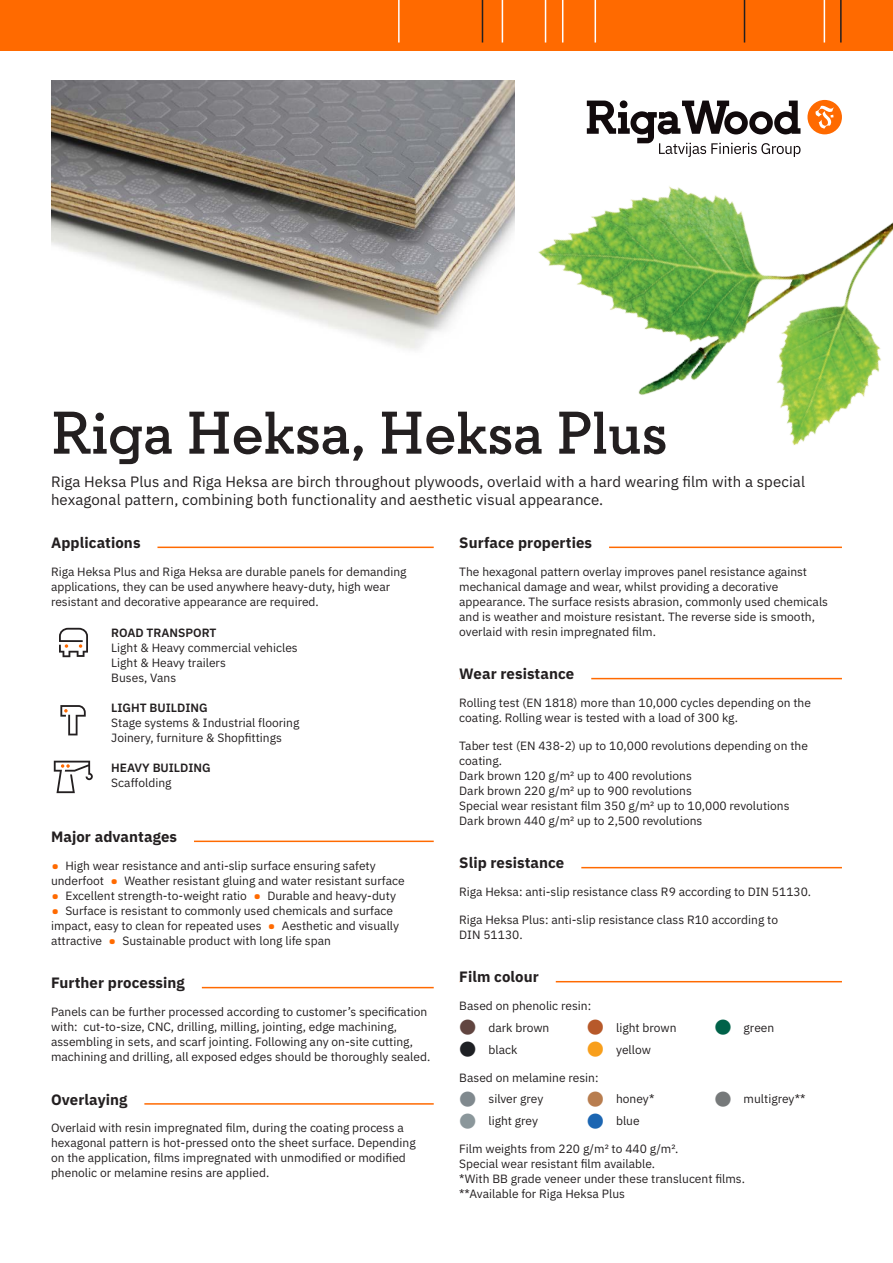
<style>
.page{position:relative;width:893px;height:1263px;background:#fff}
.page>*{position:absolute;margin:0;border:0;box-sizing:border-box;transform-origin:0 0}
.Nosaukums{font:600 60px "Regular Slab";letter-spacing:.005em;color:#231f20}
.ievadteksts{font:15px/18px "IBM Plex Sans";letter-spacing:.005em;color:#231f20}
.Sadaļa{font:700 15px "IBM Plex Sans";letter-spacing:.005em;color:#231f20}
.pamatteksts__6{font:12px/15px "IBM Plex Sans";color:#231f20}
.pamatteksts__3{font:12px/15px "IBM Plex Sans";color:#231f20}
.tabula{font:12px "IBM Plex Sans";color:#231f20}
.Virsraksts_tabulā{font:600 12px "IBM Plex Sans";color:#231f20}
.s1{font-size:21px;color:#ff6a00}
</style>
<div class="page">
<div style="left:0;top:0;width:893px;height:51px;background:#ff6a00"></div>
<hr style="left:398px;top:0;width:2px;height:43px;background:#fff">
<img style="left:475px;top:0;width:418px;height:549px">
<hr style="left:51px;top:547px;width:383px;height:1px;background:#ff6a00">
<div style="left:51px;top:544px;width:106px;height:7px;background:#fff"></div>
<hr style="left:51px;top:840px;width:383px;height:2px;background:#ff6a00">
<div style="left:51px;top:838px;width:143px;height:7px;background:#fff"></div>
<hr style="left:51px;top:987px;width:383px;height:1px;background:#ff6a00">
<div style="left:51px;top:984px;width:151px;height:7px;background:#fff"></div>
<hr style="left:51px;top:1103px;width:383px;height:2px;background:#ff6a00">
<div style="left:51px;top:1100px;width:93px;height:8px;background:#fff"></div>
<hr style="left:459px;top:547px;width:383px;height:1px;background:#ff6a00">
<div style="left:459px;top:544px;width:150px;height:7px;background:#fff"></div>
<hr style="left:459px;top:678px;width:383px;height:1px;background:#ff6a00">
<div style="left:459px;top:675px;width:132px;height:8px;background:#fff"></div>
<hr style="left:459px;top:867px;width:383px;height:1px;background:#ff6a00">
<div style="left:459px;top:864px;width:122px;height:8px;background:#fff"></div>
<hr style="left:459px;top:981px;width:383px;height:1px;background:#ff6a00">
<div style="left:459px;top:978px;width:97px;height:8px;background:#fff"></div>
<svg style="left:59px;top:628px;width:29px;height:29px"></svg>
<svg style="left:60px;top:705px;width:26px;height:30px"></svg>
<svg style="left:54px;top:761px;width:39px;height:32px"></svg>
<img style="left:51px;top:81px;width:463px;height:303px">
<p class="Nosaukums" style="left:51px;top:396px;width:618px">Riga Heksa, Heksa Plus</p>
<p class="ievadteksts" style="left:51px;top:471px;width:755px">Riga Heksa Plus and Riga Heksa are birch throughout plywoods, overlaid with a hard wearing film with a special hexagonal pattern, combining both functionality and aesthetic visual appearance.</p>
<p class="Sadaļa" style="left:51px;top:531px;width:91px">Applications</p>
<p class="pamatteksts__3" style="left:51px;top:563px;width:357px">Riga Heksa Plus and Riga Heksa are durable panels for demanding applications, they can be used anywhere heavy-duty, high wear resistant and decorative appearance are required.</p>
<p class="Virsraksts_tabulā" style="left:111px;top:623px;width:107px">ROAD TRANSPORT</p>
<p class="tabula" style="left:111px;top:639px;width:188px">Light &amp; Heavy commercial vehicles</p>
<p class="tabula" style="left:111px;top:654px;width:116px">Light &amp; Heavy trailers</p>
<p class="tabula" style="left:111px;top:669px;width:66px">Buses, Vans</p>
<p class="Virsraksts_tabulā" style="left:111px;top:698px;width:98px">LIGHT BUILDING</p>
<p class="tabula" style="left:111px;top:714px;width:190px">Stage systems &amp; Industrial flooring</p>
<p class="tabula" style="left:111px;top:729px;width:172px">Joinery, furniture &amp; Shopfittings</p>
<p class="Virsraksts_tabulā" style="left:111px;top:758px;width:101px">HEAVY BUILDING</p>
<p class="tabula" style="left:111px;top:774px;width:62px">Scaffolding</p>
<p class="Sadaļa" style="left:459px;top:531px;width:134px">Surface properties</p>
<p class="pamatteksts__6" style="left:459px;top:563px;width:370px">The hexagonal pattern overlay improves panel resistance against mechanical damage and wear, whilst providing a decorative appearance. The surface resists abrasion, commonly used chemicals and is weather and moisture resistant. The reverse side is smooth, overlaid with resin impregnated film.</p>
<p class="Sadaļa" style="left:459px;top:662px;width:117px">Wear resistance</p>
<p class="pamatteksts__3" style="left:459px;top:694px;width:353px">Rolling test (EN 1818) more than 10,000 cycles depending on the coating. Rolling wear is tested with a load of 300 kg.</p>
<p class="pamatteksts__6" style="left:459px;top:737px;width:350px">Taber test (EN 438-2) up to 10,000 revolutions depending on the coating.</p>
<p class="pamatteksts__6" style="left:459px;top:767px;width:234px">Dark brown 120 g/m² up to 400 revolutions</p>
<p class="pamatteksts__6" style="left:459px;top:782px;width:234px">Dark brown 220 g/m² up to 900 revolutions</p>
<p class="pamatteksts__6" style="left:459px;top:797px;width:332px">Special wear resistant film 350 g/m² up to 10,000 revolutions</p>
<p class="pamatteksts__6" style="left:459px;top:812px;width:245px">Dark brown 440 g/m² up to 2,500 revolutions</p>
<p class="Sadaļa" style="left:459px;top:851px;width:107px">Slip resistance</p>
<p class="pamatteksts__3" style="left:459px;top:883px;width:353px">Riga Heksa: anti-slip resistance class R9 according to DIN 51130.</p>
<p class="pamatteksts__6" style="left:459px;top:911px;width:320px">Riga Heksa Plus: anti-slip resistance class R10 according to<br>DIN 51130.</p>
<p class="Sadaļa" style="left:459px;top:965px;width:81px">Film colour</p>
<p class="pamatteksts__6" style="left:459px;top:997px;width:133px">Based on phenolic resin:</p>
<p class="pamatteksts__3" style="left:488px;top:1019px;width:62px">dark brown</p>
<p class="pamatteksts__3" style="left:616px;top:1019px;width:62px">light brown</p>
<p class="pamatteksts__3" style="left:744px;top:1019px;width:32px">green</p>
<p class="pamatteksts__3" style="left:488px;top:1041px;width:30px">black</p>
<p class="pamatteksts__3" style="left:616px;top:1041px;width:36px">yellow</p>
<p class="pamatteksts__6" style="left:459px;top:1069px;width:141px">Based on melamine resin:</p>
<p class="pamatteksts__3" style="left:488px;top:1091px;width:56px">silver grey</p>
<p class="pamatteksts__3" style="left:616px;top:1091px;width:40px">honey*</p>
<p class="pamatteksts__3" style="left:744px;top:1091px;width:63px">multigrey**</p>
<p class="pamatteksts__3" style="left:488px;top:1112px;width:51px">light grey</p>
<p class="pamatteksts__3" style="left:616px;top:1112px;width:25px">blue</p>
<p class="pamatteksts__6" style="left:459px;top:1141px;width:220px">Film weights from 220 g/m² to 440 g/m².</p>
<p class="pamatteksts__6" style="left:459px;top:1156px;width:197px">Special wear resistant film available.</p>
<p class="pamatteksts__6" style="left:459px;top:1171px;width:287px">*With BB grade veneer under these translucent films.</p>
<p class="pamatteksts__6" style="left:459px;top:1186px;width:167px">**Available for Riga Heksa Plus</p>
<p class="Sadaļa" style="left:51px;top:825px;width:128px">Major advantages</p>
<p class="pamatteksts__6" style="left:51px;top:857px;width:355px"><span class="s1">•</span> High wear resistance and anti-slip surface ensuring safety underfoot <span class="s1">•</span> Weather resistant gluing and water resistant surface</p>
<p class="pamatteksts__6" style="left:51px;top:887px;width:346px"><span class="s1">•</span> Excellent strength-to-weight ratio <span class="s1">•</span> Durable and heavy-duty</p>
<p class="pamatteksts__6" style="left:51px;top:902px;width:349px"><span class="s1">•</span> Surface is resistant to commonly used chemicals and surface impact, easy to clean for repeated uses <span class="s1">•</span> Aesthetic and visually attractive <span class="s1">•</span> Sustainable product with long life span</p>
<p class="Sadaļa" style="left:51px;top:971px;width:135px">Further processing</p>
<p class="pamatteksts__6" style="left:51px;top:1003px;width:381px">Panels can be further processed according to customer’s specification with: cut-to-size, CNC, drilling, milling, jointing, edge machining, assembling in sets, and scarf jointing. Following any on-site cutting, machining and drilling, all exposed edges should be thoroughly sealed.</p>
<p class="Sadaļa" style="left:51px;top:1087px;width:78px">Overlaying</p>
<p class="pamatteksts__6" style="left:51px;top:1120px;width:366px">Overlaid with resin impregnated film, during the coating process a hexagonal pattern is hot-pressed onto the sheet surface. Depending on the application, films impregnated with unmodified or modified phenolic or melamine resins are applied.</p>
</div>
